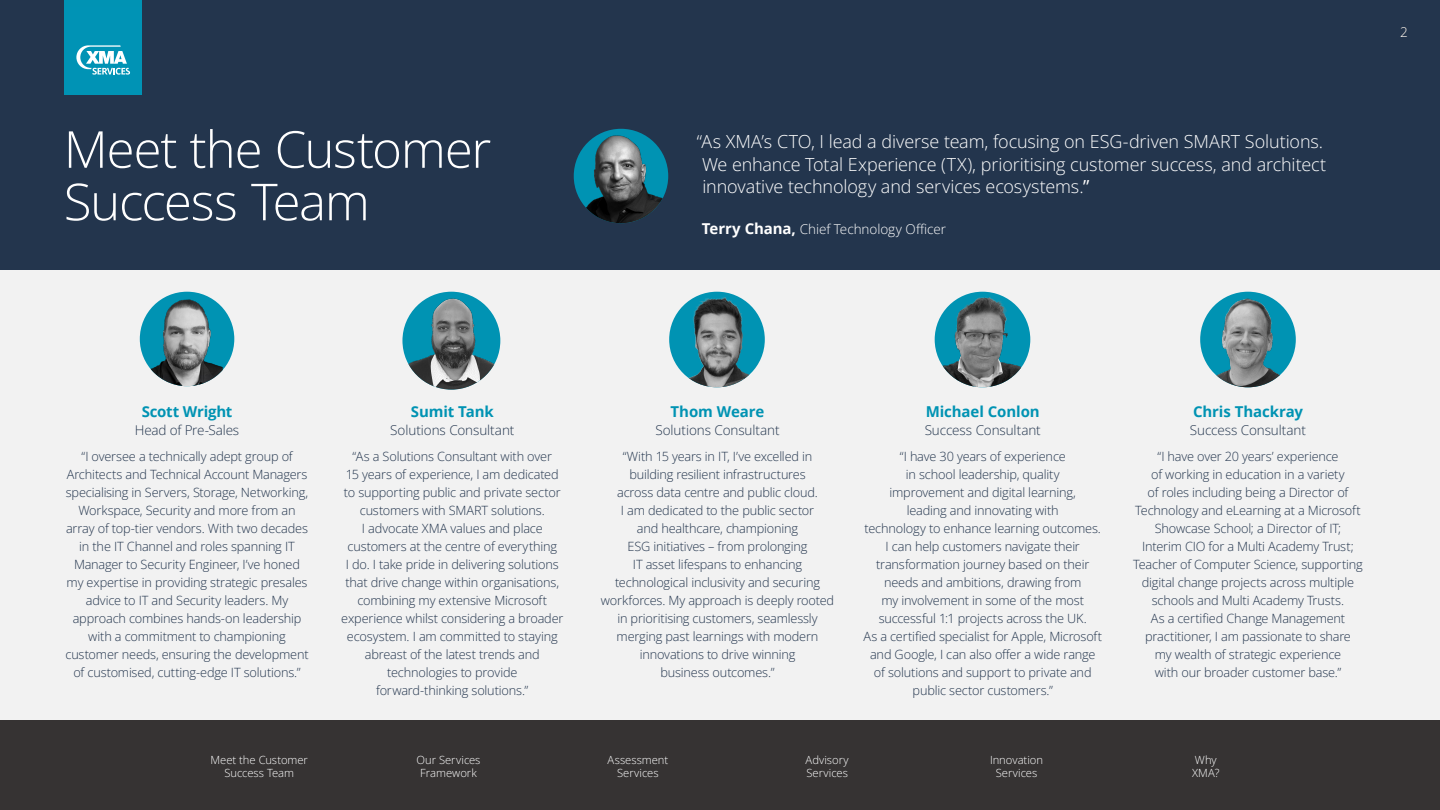
<style>
.page{position:relative;width:1440px;height:810px;background:#fff}
.page>*{position:absolute;margin:0;border:0;box-sizing:border-box;transform-origin:0 0}
.t1{font:51px/52.5px "Open Sans";letter-spacing:-.025em;color:#fff}
.t2{font:18px/22.5px "Open Sans";letter-spacing:-.005em;color:#fff}
.t3{font:700 15px "Open Sans";letter-spacing:-.01em;color:#0093b3}
.t4{font:13.5px "Open Sans";letter-spacing:-.005em;color:#23354d}
.t5{font:13.5px "Open Sans";letter-spacing:-.005em;color:#fff}
.t6{font:12.75px/18px "Open Sans";letter-spacing:-.015em;color:#23354d;text-align:center}
.t7{font:11.25px/13.5px "Open Sans";color:#fff;text-align:center}
.s1{font-weight:700;font-size:15px}
</style>
<div class="page">
<div style="left:0;top:263px;width:1440px;height:466px;background:#f2f2f2"></div>
<div style="left:0;top:0;width:1440px;height:270px;background:#23354d"></div>
<div style="left:64px;top:0;width:78px;height:94px;background:#0093b4"></div>
<svg style="left:76px;top:45px;width:54px;height:30px"></svg>
<div style="left:0;top:720px;width:1440px;height:90px;background:#363333"></div>
<div style="left:140px;top:292px;width:94px;height:94px;background:#0093b3;border-radius:50%"></div>
<img style="left:148px;top:296px;width:75px;height:90px">
<img style="left:669px;top:292px;width:96px;height:95px;border-radius:48px">
<img style="left:402px;top:292px;width:98px;height:98px;border-radius:49px">
<div style="left:935px;top:292px;width:95px;height:95px;background:#0093b3;border-radius:50%"></div>
<img style="left:935px;top:292px;width:86px;height:95px">
<img style="left:1200px;top:292px;width:96px;height:95px;border-radius:48px">
<img style="left:574px;top:132px;width:94px;height:91px">
<h1 class="t1" style="left:64px;top:122px;width:429px">Meet the Customer<br>Success Team</h1>
<h2 class="t2" style="left:697px;top:130px;width:631px">“As XMA’s CTO, I lead a diverse team, focusing on ESG-driven SMART Solutions.<br>We enhance Total Experience (TX), prioritising customer success, and architect innovative technology and services ecosystems.”</h2>
<p class="t5" style="left:702px;top:219px;width:246px"><span class="s1">Terry Chana,</span> Chief Technology Officer</p>
<p class="t5" style="left:1400px;top:23px;width:9px">2</p>
<p class="t3" style="left:142px;top:401px;width:92px">Scott Wright</p>
<p class="t4" style="left:135px;top:421px;width:106px">Head of Pre-Sales</p>
<p class="t6" style="left:65px;top:447px;width:245px">“I oversee a technically adept group of Architects and Technical Account Managers specialising in Servers, Storage, Networking, Workspace, Security and more from an array of top-tier vendors. With two decades in the IT Channel and roles spanning IT Manager to Security Engineer, I’ve honed my expertise in providing strategic presales advice to IT and Security leaders. My approach combines hands-on leadership with a commitment to championing customer needs, ensuring the development of customised, cutting-edge IT solutions.”</p>
<p class="t3" style="left:411px;top:401px;width:84px">Sumit Tank</p>
<p class="t4" style="left:390px;top:421px;width:126px">Solutions Consultant</p>
<p class="t6" style="left:341px;top:447px;width:224px">“As a Solutions Consultant with over<br>15 years of experience, I am dedicated to supporting public and private sector customers with SMART solutions.<br>I advocate XMA values and place customers at the centre of everything<br>I do. I take pride in delivering solutions that drive change within organisations, combining my extensive Microsoft experience whilst considering a broader ecosystem. I am committed to staying abreast of the latest trends and technologies to provide forward-thinking solutions.”</p>
<p class="t3" style="left:671px;top:401px;width:95px">Thom Weare</p>
<p class="t4" style="left:655px;top:421px;width:126px">Solutions Consultant</p>
<p class="t6" style="left:601px;top:447px;width:235px">“With 15 years in IT, I’ve excelled in building resilient infrastructures<br>across data centre and public cloud.<br>I am dedicated to the public sector<br>and healthcare, championing<br>ESG initiatives – from prolonging<br>IT asset lifespans to enhancing technological inclusivity and securing workforces. My approach is deeply rooted in prioritising customers, seamlessly merging past learnings with modern innovations to drive winning<br>business outcomes.”</p>
<p class="t3" style="left:926px;top:401px;width:115px">Michael Conlon</p>
<p class="t4" style="left:925px;top:421px;width:118px">Success Consultant</p>
<p class="t6" style="left:863px;top:447px;width:240px">“I have 30 years of experience<br>in school leadership, quality<br>improvement and digital learning,<br>leading and innovating with<br>technology to enhance learning outcomes.<br>I can help customers navigate their transformation journey based on their needs and ambitions, drawing from<br>my involvement in some of the most successful 1:1 projects across the UK.<br>As a certified specialist for Apple, Microsoft and Google, I can also offer a wide range of solutions and support to private and public sector customers.”</p>
<p class="t3" style="left:1193px;top:401px;width:111px">Chris Thackray</p>
<p class="t4" style="left:1190px;top:421px;width:118px">Success Consultant</p>
<p class="t6" style="left:1133px;top:447px;width:231px">“I have over 20 years’ experience<br>of working in education in a variety<br>of roles including being a Director of Technology and eLearning at a Microsoft Showcase School; a Director of IT;<br>Interim CIO for a Multi Academy Trust; Teacher of Computer Science, supporting digital change projects across multiple schools and Multi Academy Trusts.<br>As a certified Change Management practitioner, I am passionate to share<br>my wealth of strategic experience<br>with our broader customer base.”</p>
<p class="t7" style="left:211px;top:753px;width:99px">Meet the Customer<br>Success Team</p>
<p class="t7" style="left:417px;top:753px;width:65px">Our Services<br>Framework</p>
<p class="t7" style="left:608px;top:753px;width:62px">Assessment<br>Services</p>
<p class="t7" style="left:806px;top:753px;width:45px;text-align:left">Advisory<br>Services</p>
<p class="t7" style="left:990px;top:753px;width:55px">Innovation<br>Services</p>
<p class="t7" style="left:1192px;top:753px;width:29px;text-align:left">Why<br>XMA?</p>
</div>
